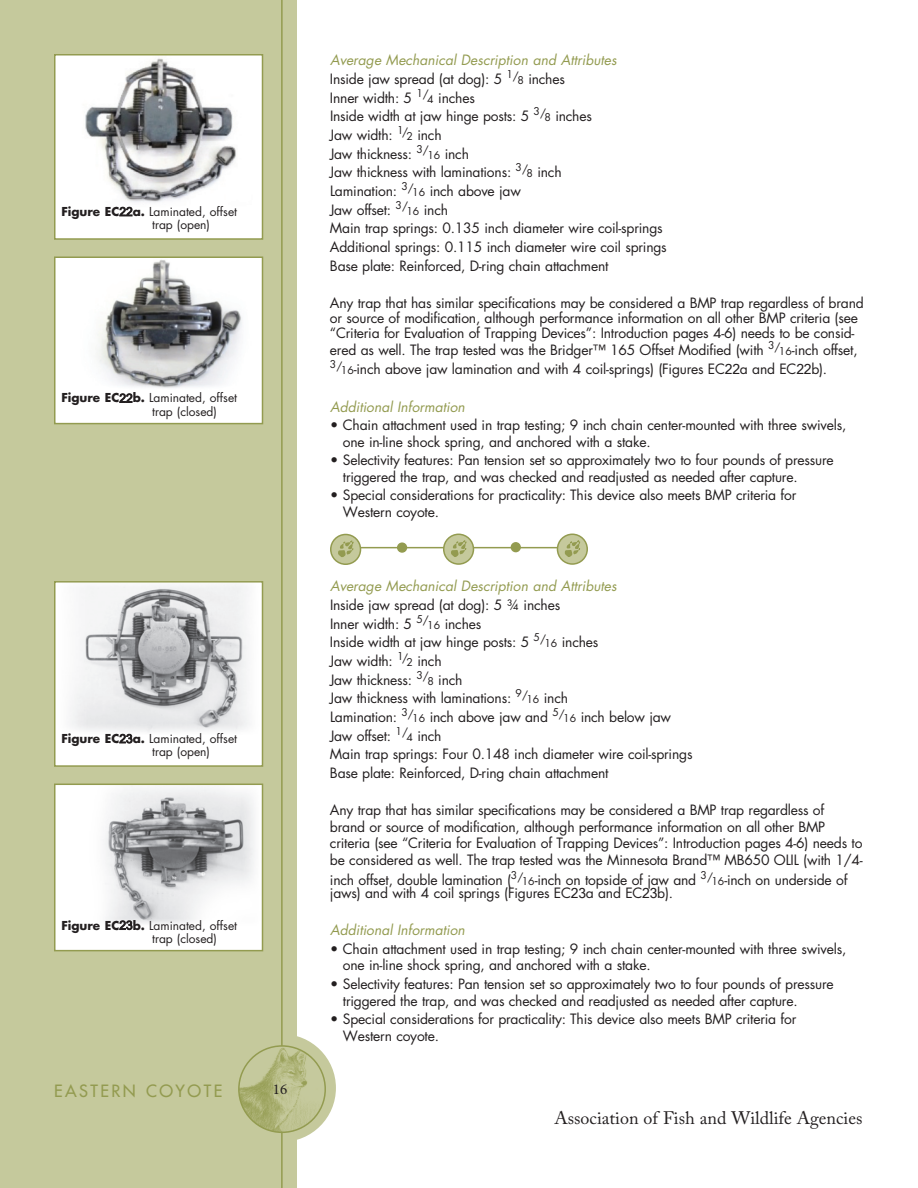
<style>
.page{position:relative;width:918px;height:1188px;background:#fff}
.page>*{position:absolute;margin:0;border:0;box-sizing:border-box;transform-origin:0 0}
.t1{font:18px "Adobe Caslon Pro";color:#231f20}
.t2{font:500 16.5px "Futura Std";letter-spacing:.15em;color:#939b50}
.t3{font:15px "Minion Pro";color:#231f20}
.t4{font:13.8px/18.6px "Futura Std";letter-spacing:-.015em;color:#231f20}
.t5{font:italic 13.8px "Futura Std";color:#939b50}
.t6{font:12px/13.5px "Futura Std";color:#231f20}
.s1{font-weight:700}
.s2{font-family:"Microsoft Sans Serif"}
.s3{font-style:italic;color:#939b50}
.s4{font-size:10.5px}
</style>
<div class="page">
<div style="left:0;top:0;width:297px;height:1188px;background:#c5c99c"></div>
<div style="left:228px;top:1034px;width:108px;height:108px;background:#c5c99c;border-radius:50%"></div>
<hr style="left:281px;top:0;width:2px;height:1188px;background:#939b50">
<img style="left:239px;top:1046px;width:86px;height:86px;border-radius:43px">
<div style="left:238px;top:1045px;width:88px;height:88px;border:2px solid #939b50;border-radius:50%"></div>
<hr style="left:350px;top:547px;width:229px;height:1px;background:#939b50">
<div style="left:331px;top:534px;width:30px;height:30px;background:#c5c99c;border-radius:50%"></div>
<svg style="left:338px;top:541px;width:15px;height:16px"></svg>
<div style="left:330px;top:534px;width:31px;height:31px;border:2px solid #939b50;border-radius:50%"></div>
<div style="left:557px;top:534px;width:30px;height:30px;background:#c5c99c;border-radius:50%"></div>
<svg style="left:564px;top:540px;width:16px;height:17px"></svg>
<div style="left:557px;top:534px;width:31px;height:31px;border:2px solid #939b50;border-radius:50%"></div>
<div style="left:444px;top:534px;width:29px;height:30px;background:#c5c99c;border-radius:50%"></div>
<svg style="left:451px;top:540px;width:15px;height:17px"></svg>
<div style="left:443px;top:534px;width:31px;height:31px;border:2px solid #939b50;border-radius:50%"></div>
<div style="left:398px;top:543px;width:8px;height:9px;background:#939b50;border-radius:50%"></div>
<div style="left:397px;top:542px;width:10px;height:11px;border:2px solid #939b50;border-radius:50%"></div>
<div style="left:511px;top:543px;width:9px;height:9px;background:#939b50;border-radius:50%"></div>
<div style="left:511px;top:542px;width:10px;height:10px;border:2px solid #939b50;border-radius:50%"></div>
<div style="left:55px;top:582px;width:207px;height:184px;background:#fff"></div>
<img style="left:71px;top:584px;width:178px;height:148px">
<div style="left:54px;top:581px;width:209px;height:186px;border:2px solid #939b50"></div>
<div style="left:55px;top:784px;width:207px;height:167px;background:#fff"></div>
<img style="left:104px;top:788px;width:151px;height:136px">
<div style="left:54px;top:784px;width:209px;height:167px;border:2px solid #939b50"></div>
<img style="left:57px;top:57px;width:203px;height:177px">
<div style="left:54px;top:54px;width:209px;height:186px;border:2px solid #939b50"></div>
<div style="left:55px;top:257px;width:207px;height:167px;background:#fff"></div>
<img style="left:97px;top:260px;width:145px;height:128px">
<div style="left:54px;top:256px;width:209px;height:168px;border:2px solid #939b50"></div>
<p class="t6" style="left:152px;top:205px;width:86px;text-indent:-91px"><span class="s1">Figure EC</span><span class="s2">22</span><span class="s1">a.</span> Laminated, offset trap (open)</p>
<p class="t6" style="left:152px;top:391px;width:86px;text-indent:-91px"><span class="s1">Figure EC</span><span class="s2">22</span><span class="s1">b.</span> Laminated, offset trap (closed)</p>
<p class="t6" style="left:152px;top:732px;width:86px;text-indent:-91px"><span class="s1">Figure EC</span><span class="s2">23</span><span class="s1">a.</span> Laminated, offset trap (open)</p>
<p class="t6" style="left:152px;top:918px;width:86px;text-indent:-91px"><span class="s1">Figure EC</span><span class="s2">23</span><span class="s1">b.</span> Laminated, offset trap (closed)</p>
<p class="t2" style="left:54px;top:1080px;width:168px">EASTE RN COYOTE</p>
<p class="t3" style="left:273px;top:1079px;width:16px">16</p>
<p class="t4" style="left:330px;top:51px;width:338px"><span class="s3">Average Mechanical Description and Attributes<br></span>Inside jaw spread (at dog): 5 <sup>1/</sup><span class="s4">8</span> inches<br>Inner width: 5 <sup>1/</sup><span class="s4">4</span> inches<br>Inside width at jaw hinge posts: 5 <sup>3/</sup><span class="s4">8</span> inches<br>Jaw width: <sup>1/</sup><span class="s4">2</span> inch<br>Jaw thickness: <sup>3/</sup><span class="s4">16</span> inch<br>Jaw thickness with laminations: <sup>3/</sup><span class="s4">8</span> inch<br>Lamination: <sup>3/</sup><span class="s4">16</span> inch above jaw<br>Jaw offset: <sup>3/</sup><span class="s4">16</span> inch<br>Main trap springs: 0.135 inch diameter wire coil-springs Additional springs: 0.115 inch diameter wire coil springs Base plate: Reinforced, D-ring chain attachment</p>
<p class="t4" style="left:330px;top:296px;width:535px;line-height:15px">Any trap that has similar specifications may be considered a BMP trap regardless of brand or source of modification, although performance information on all other BMP criteria (see “Criteria for Evaluation of Trapping Devices”: Introduction pages 4-6) needs to be consid-</p>
<p class="t4" style="left:330px;top:341px;width:529px;line-height:19.4px">ered as well. The trap tested was the Bridger™ 165 Offset Modified (with <sup>3/</sup><span class="s4">16</span>-inch offset,<br><sup>3/</sup><span class="s4">16</span>-inch above jaw lamination and with 4 coil-springs) (Figures EC<span class="s2">22</span>a and EC<span class="s2">22</span>b).</p>
<p class="t5" style="left:330px;top:398px;width:136px">Additional Information</p>
<p class="t4" style="left:343px;top:417px;width:505px;line-height:16.5px;text-indent:-13px">• Chain attachment used in trap testing; 9 inch chain center-mounted with three swivels, one in-line shock spring, and anchored with a stake.</p>
<p class="t4" style="left:343px;top:452px;width:492px;line-height:16.5px;text-indent:-13px">• Selectivity features: Pan tension set so approximately two to four pounds of pressure triggered the trap, and was checked and readjusted as needed after capture.</p>
<p class="t4" style="left:343px;top:487px;width:455px;line-height:16.5px;text-indent:-13px">• Special considerations for practicality: This device also meets BMP criteria for<br>Western coyote.</p>
<p class="t5" style="left:330px;top:578px;width:288px">Average Mechanical Description and Attributes</p>
<p class="t4" style="left:330px;top:596px;width:364px">Inside jaw spread (at dog): 5 ¾ inches<br>Inner width: 5 <sup>5/</sup><span class="s4">16</span> inches<br>Inside width at jaw hinge posts: 5 <sup>5/</sup><span class="s4">16</span> inches<br>Jaw width: <sup>1/</sup><span class="s4">2</span> inch<br>Jaw thickness: <sup>3/</sup><span class="s4">8</span> inch<br>Jaw thickness with laminations: <sup>9/</sup><span class="s4">16</span> inch<br>Lamination: <sup>3/</sup><span class="s4">16</span> inch above jaw and <sup>5/</sup><span class="s4">16</span> inch below jaw Jaw offset: <sup>1/</sup><span class="s4">4</span> inch<br>Main trap springs: Four 0.148 inch diameter wire coil-springs Base plate: Reinforced, D-ring chain attachment</p>
<p class="t4" style="left:330px;top:802px;width:534px;line-height:16.5px">Any trap that has similar specifications may be considered a BMP trap regardless of brand or source of modification, although performance information on all other BMP criteria (see “Criteria for Evaluation of Trapping Devices”: Introduction pages 4-6) needs to be considered as well. The trap tested was the Minnesota Brand™ MB650 OLIL (with 1/4-</p>
<p class="t4" style="left:330px;top:874px;width:519px;line-height:13px">inch offset, double lamination (<sup>3/</sup><span class="s4">16</span>-inch on topside of jaw and <sup>3/</sup><span class="s4">16</span>-inch on underside of jaws) and with 4 coil springs (Figures EC<span class="s2">23</span>a and EC<span class="s2">23</span>b).</p>
<p class="t5" style="left:330px;top:922px;width:136px">Additional Information</p>
<p class="t4" style="left:343px;top:941px;width:505px;line-height:16.5px;text-indent:-13px">• Chain attachment used in trap testing; 9 inch chain center-mounted with three swivels, one in-line shock spring, and anchored with a stake.</p>
<p class="t4" style="left:343px;top:976px;width:492px;line-height:16.5px;text-indent:-13px">• Selectivity features: Pan tension set so approximately two to four pounds of pressure triggered the trap, and was checked and readjusted as needed after capture.</p>
<p class="t4" style="left:343px;top:1011px;width:455px;line-height:16.5px;text-indent:-13px">• Special considerations for practicality: This device also meets BMP criteria for<br>Western coyote.</p>
<h1 class="t1" style="left:554px;top:1107px;width:309px">Association of Fish and Wildlife Agencies</h1>
</div>
